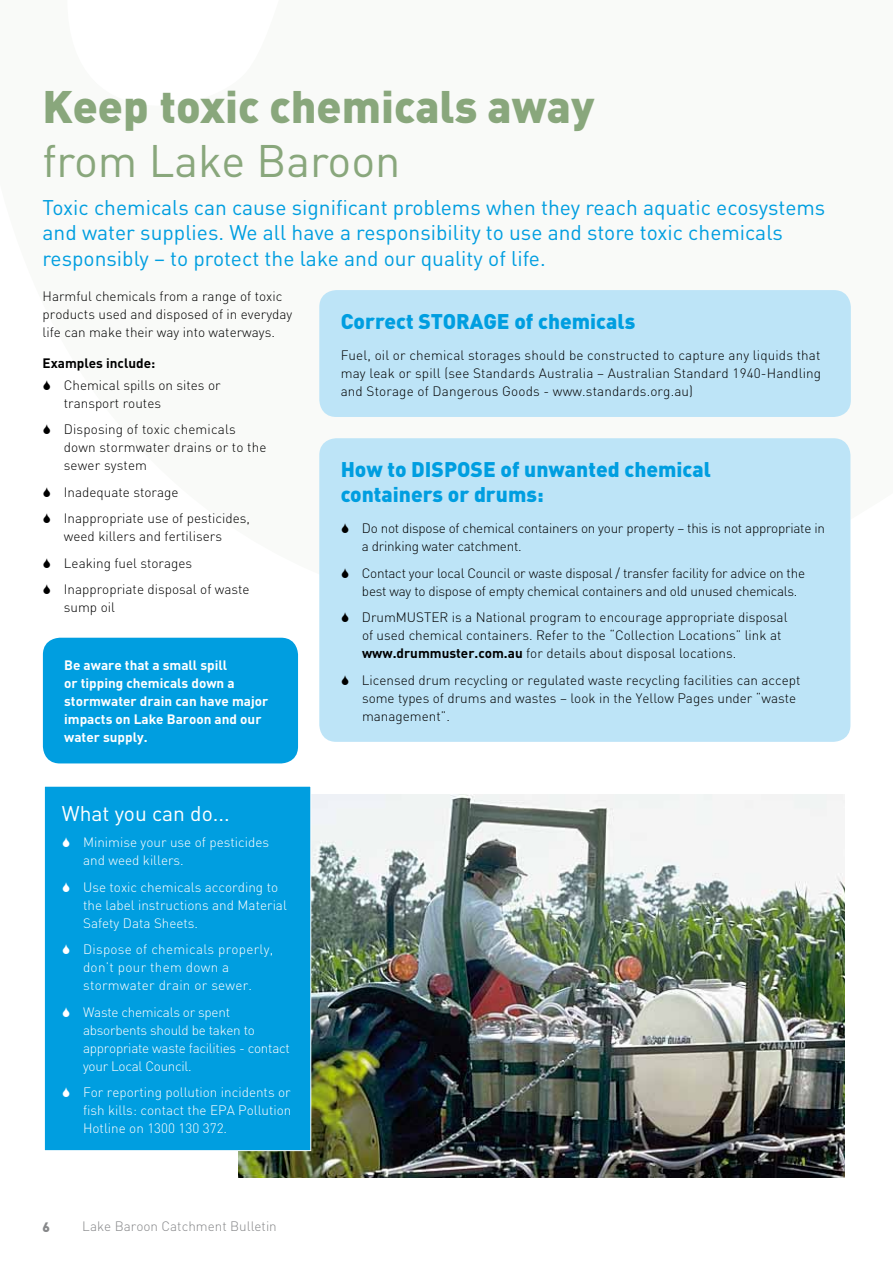
<style>
.page{position:relative;width:893px;height:1263px;background:#fff}
.page>*{position:absolute;margin:0;border:0;box-sizing:border-box;transform-origin:0 0}
.t1{font:900 45px "DIN";color:#89a77c}
.t2{font:45px "DIN";color:#89a77c}
.t3{font:21px/25.2px "DIN";color:#009ee0}
.t4{font:900 21px/25.2px "DIN";color:#009ee0}
.t5{font:21px "DIN";color:#fff}
.t6{font:300 13.5px/18px "DIN";color:#000}
.t7{font:300 13.5px/18px "DIN";letter-spacing:-.02em;color:#000}
.t8{font:300 13.5px/18px "DIN";color:#fff}
.t9{font:700 13.5px/18px "DIN";color:#fff}
.t10{font:300 13.5px/18px "DIN";letter-spacing:-.02em;color:#fff}
.t11{font:300 13.5px/18px "DIN";letter-spacing:.02em;color:#fff}
.t12{font:300 13.5px "DIN";color:#87888a}
.t13{font:700 13.5px "DIN";color:#000}
.t14{font:900 13.5px "DIN";color:#87888a}
.s1{font-weight:700}
</style>
<div class="page">
<div style="left:319px;top:290px;width:532px;height:127px;background:#bde4f7;border-radius:17px"></div>
<div style="left:43px;top:638px;width:255px;height:125px;background:#009ee0;border-radius:17px"></div>
<div style="left:319px;top:438px;width:531px;height:304px;background:#bde4f7;border-radius:17px"></div>
<img style="left:238px;top:795px;width:606px;height:383px">
<div style="left:44px;top:786px;width:267px;height:364px;background:#009ee0"></div>
<div style="left:44px;top:786px;width:267px;height:365px;border:1px solid #fff"></div>
<h1 class="t1" style="left:43px;top:76px;width:553px">Keep toxic chemicals away</h1>
<h1 class="t2" style="left:43px;top:133px;width:360px">from Lake Baroon</h1>
<h2 class="t3" style="left:43px;top:195px;width:784px">Toxic chemicals can cause significant problems when they reach aquatic ecosystems and water supplies. We all have a responsibility to use and store toxic chemicals responsibly – to protect the lake and our quality of life.</h2>
<p class="t6" style="left:43px;top:287px;width:251px">Harmful chemicals from a range of toxic products used and disposed of in everyday life can make their way into waterways.</p>
<p class="t13" style="left:43px;top:354px;width:114px">Examples include:</p>
<p class="t6" style="left:64px;top:376px;width:158px">Chemical spills on sites or transport routes</p>
<p class="t6" style="left:64px;top:420px;width:204px">Disposing of toxic chemicals down stormwater drains or to the sewer system</p>
<p class="t6" style="left:64px;top:479px;width:188px;line-height:26.5px">Inadequate storage<br>Inappropriate use of pesticides,</p>
<p class="t6" style="left:64px;top:523px;width:187px;line-height:26.5px">weed killers and fertilisers<br>Leaking fuel storages<br>Inappropriate disposal of waste</p>
<p class="t6" style="left:64px;top:598px;width:53px">sump oil</p>
<p class="t9" style="left:64px;top:656px;width:206px">Be aware that a small spill<br>or tipping chemicals down a stormwater drain can have major impacts on Lake Baroon and our water supply.</p>
<h2 class="t5" style="left:62px;top:800px;width:170px">What you can do...</h2>
<p class="t8" style="left:83px;top:833px;width:188px">Minimise your use of pesticides and weed killers.</p>
<p class="t8" style="left:83px;top:878px;width:205px">Use toxic chemicals according to the label instructions and Material<br>Safety Data Sheets.</p>
<p class="t11" style="left:83px;top:940px;width:192px">Dispose of chemicals properly, don’t pour them down a stormwater drain or sewer.</p>
<p class="t10" style="left:83px;top:1003px;width:208px">Waste chemicals or spent absorbents should be taken to appropriate waste facilities - contact your Local Council.</p>
<p class="t8" style="left:83px;top:1083px;width:210px;text-align:justify">For reporting pollution incidents or fish kills: contact the EPA Pollution Hotline on 1300 130 372.</p>
<p class="t14" style="left:43px;top:1218px;width:9px">6</p>
<p class="t12" style="left:82px;top:1218px;width:196px">Lake Baroon Catchment Bulletin</p>
<h2 class="t4" style="left:341px;top:308px;width:296px">Correct STORAGE of chemicals</h2>
<p class="t6" style="left:341px;top:346px;width:482px;text-align:justify">Fuel, oil or chemical storages should be constructed to capture any liquids that may leak or spill (see Standards Australia – Australian Standard 1940-Handling and Storage of Dangerous Goods - www.standards.org.au)</p>
<h2 class="t4" style="left:341px;top:456px;width:372px">How to DISPOSE of unwanted chemical containers or drums:</h2>
<p class="t7" style="left:362px;top:519px;width:465px">Do not dispose of chemical containers on your property – this is not appropriate in a drinking water catchment.</p>
<p class="t7" style="left:362px;top:563px;width:445px">Contact your local Council or waste disposal / transfer facility for advice on the best way to dispose of empty chemical containers and old unused chemicals.</p>
<p class="t6" style="left:362px;top:608px;width:427px">DrumMUSTER is a National program to encourage appropriate disposal of used chemical containers. Refer to the “Collection Locations” link at <span class="s1">www.drummuster.com.au</span> for details about disposal locations.</p>
<p class="t6" style="left:362px;top:670px;width:440px">Licensed drum recycling or regulated waste recycling facilities can accept some types of drums and wastes – look in the Yellow Pages under “waste management”.</p>
</div>
